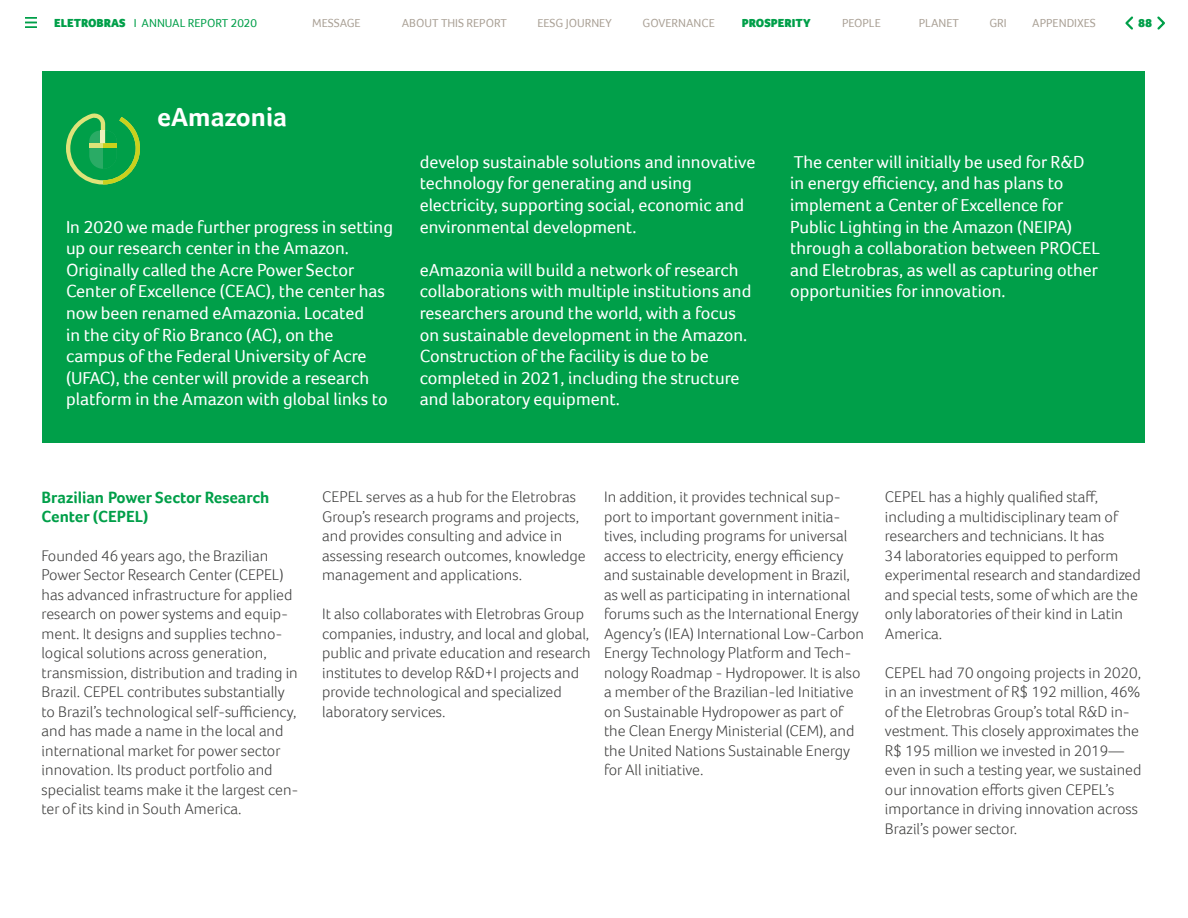
<style>
.page{position:relative;width:1188px;height:918px;background:#fff}
.page>*{position:absolute;margin:0;border:0;box-sizing:border-box;transform-origin:0 0}
.t1{font:700 27px "Foco";color:#fff}
.t2{font:18px/21.6px "Foco";color:#fff}
.t3{font:700 16.5px/19.5px "Foco";color:#009f49}
.t4{font:300 15.75px/19.5px "Foco";color:#3d3d3c}
.t5{font:12px "Foco";color:#aaa196}
.t6{font:12px "Foco";color:#009f49}
.t7{font:900 12px "Foco";color:#009f49}
.s1{font-weight:900}
</style>
<div class="page">
<div style="left:43px;top:72px;width:1102px;height:371px;background:#009f49"></div>
<svg style="left:66px;top:113px;width:74px;height:72px"></svg>
<hr style="left:101px;top:131px;width:4px;height:12px;background:#eff0bb">
<svg style="left:25px;top:17px;width:12px;height:11px"></svg>
<svg style="left:1157px;top:16px;width:8px;height:14px"></svg>
<svg style="left:1125px;top:16px;width:9px;height:14px"></svg>
<p class="t6" style="left:54px;top:16px;width:205px"><span class="s1">ELETROBRAS</span> I ANNUAL REPORT 2020</p>
<p class="t5" style="left:312px;top:16px;width:50px">MESSAGE</p>
<p class="t5" style="left:402px;top:16px;width:107px">ABOUT THIS REPORT</p>
<p class="t5" style="left:537px;top:16px;width:76px">EESG JOURNEY</p>
<p class="t5" style="left:643px;top:16px;width:74px">GOVERNANCE</p>
<p class="t7" style="left:742px;top:15px;width:70px">PROSPERITY</p>
<p class="t5" style="left:842px;top:16px;width:40px">PEOPLE</p>
<p class="t5" style="left:919px;top:16px;width:42px">PLANET</p>
<p class="t5" style="left:989px;top:16px;width:19px">GRI</p>
<p class="t5" style="left:1032px;top:16px;width:65px">APPENDIXES</p>
<p class="t7" style="left:1138px;top:15px;width:16px">88</p>
<h1 class="t1" style="left:157px;top:101px;width:131px">eAmazonia</h1>
<p class="t2" style="left:66px;top:216px;width:329px">In 2020 we made further progress in setting up our research center in the Amazon.<br>Originally called the Acre Power Sector Center of Excellence (CEAC), the center has now been renamed eAmazonia. Located<br>in the city of Rio Branco (AC), on the campus of the Federal University of Acre (UFAC), the center will provide a research platform in the Amazon with global links to</p>
<p class="t2" style="left:420px;top:151px;width:337px">develop sustainable solutions and innovative technology for generating and using electricity, supporting social, economic and environmental development.</p>
<p class="t2" style="left:420px;top:259px;width:333px">eAmazonia will build a network of research collaborations with multiple institutions and researchers around the world, with a focus on sustainable development in the Amazon.<br>Construction of the facility is due to be completed in 2021, including the structure and laboratory equipment.</p>
<p class="t2" style="left:790px;top:151px;width:312px">The center will initially be used for R&amp;D<br>in energy efficiency, and has plans to implement a Center of Excellence for Public Lighting in the Amazon (NEIPA) through a collaboration between PROCEL and Eletrobras, as well as capturing other opportunities for innovation.</p>
<p class="t3" style="left:42px;top:487px;width:229px">Brazilian Power Sector Research<br>Center (CEPEL)</p>
<p class="t4" style="left:42px;top:546px;width:259px">Founded 46 years ago, the Brazilian Power Sector Research Center (CEPEL) has advanced infrastructure for applied research on power systems and equip&shy;ment. It designs and supplies techno&shy;logical solutions across generation, transmission, distribution and trading in Brazil. CEPEL contributes substantially to Brazil’s technological self-sufficiency, and has made a name in the local and international market for power sector innovation. Its product portfolio and specialist teams make it the largest cen&shy;ter of its kind in South America.</p>
<p class="t4" style="left:322px;top:487px;width:265px">CEPEL serves as a hub for the Eletrobras Group’s research programs and projects, and provides consulting and advice in assessing research outcomes, knowledge management and applications.</p>
<p class="t4" style="left:322px;top:604px;width:270px">It also collaborates with Eletrobras Group companies, industry, and local and global, public and private education and research institutes to develop R&amp;D+I projects and provide technological and specialized laboratory services.</p>
<p class="t4" style="left:604px;top:487px;width:262px">In addition, it provides technical sup&shy;port to important government initia&shy;tives, including programs for universal access to electricity, energy efficiency and sustainable development in Brazil, as well as participating in international forums such as the International Energy Agency’s (IEA) International Low-Carbon Energy Technology Platform and Tech&shy;nology Roadmap - Hydropower. It is also a member of the Brazilian-led Initiative on Sustainable Hydropower as part of the Clean Energy Ministerial (CEM), and the United Nations Sustainable Energy for All initiative.</p>
<p class="t4" style="left:885px;top:487px;width:257px">CEPEL has a highly qualified staff, including a multidisciplinary team of researchers and technicians. It has<br>34 laboratories equipped to perform experimental research and standardized and special tests, some of which are the only laboratories of their kind in Latin America.</p>
<p class="t4" style="left:885px;top:663px;width:258px">CEPEL had 70 ongoing projects in 2020, in an investment of R$ 192 million, 46% of the Eletrobras Group’s total R&amp;D in&shy;vestment. This closely approximates the R$ 195 million we invested in 2019— even in such a testing year, we sustained our innovation efforts given CEPEL’s importance in driving innovation across Brazil’s power sector.</p>
</div>
